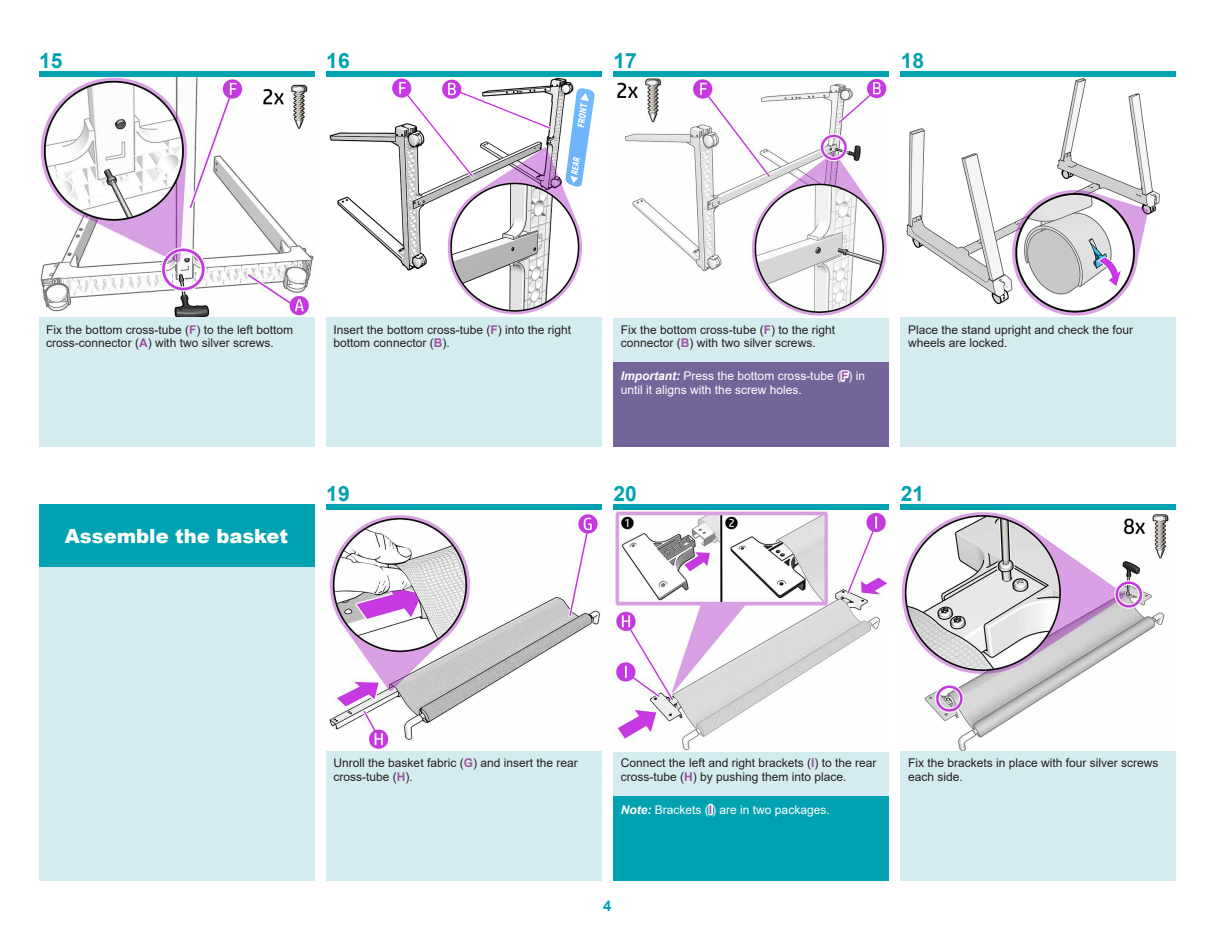
<style>
.page{position:relative;width:1215px;height:945px;background:#fff}
.page>*{position:absolute;margin:0;border:0;box-sizing:border-box;transform-origin:0 0}
.Step_Number{font:700 21px "Arial";color:#00a2b1}
.Q36_Headers{font:900 19.5px "Arial";color:#fff}
.Subheader{font:700 15px "Arial";color:#00a2b1}
.First_Page_Fine{font:12px/13.5px "Arial";color:#231f20}
.First_Page_Fine-2{font:12px/13.5px "Arial";color:#fff}
.s1{font-weight:700;color:#a053a0}
.s2{font-weight:700;font-style:italic}
.s3{font-weight:700}
</style>
<div class="page">
<div style="left:614px;top:318px;width:275px;height:129px;background:#d4ecf0"></div>
<div style="left:614px;top:363px;width:275px;height:84px;background:#736599"></div>
<img style="left:39px;top:77px;width:275px;height:241px">
<img style="left:326px;top:77px;width:275px;height:241px">
<img style="left:617px;top:77px;width:271px;height:239px">
<img style="left:901px;top:78px;width:275px;height:240px">
<div style="left:39px;top:71px;width:275px;height:6px;background:#00a2b1"></div>
<div style="left:39px;top:318px;width:275px;height:129px;background:#d4ecf0"></div>
<div style="left:326px;top:318px;width:275px;height:129px;background:#d4ecf0"></div>
<div style="left:901px;top:318px;width:275px;height:129px;background:#d4ecf0"></div>
<div style="left:326px;top:71px;width:275px;height:6px;background:#00a2b1"></div>
<img style="left:326px;top:510px;width:274px;height:240px">
<div style="left:326px;top:751px;width:275px;height:129px;background:#d4ecf0"></div>
<div style="left:326px;top:504px;width:275px;height:6px;background:#00a2b1"></div>
<div style="left:614px;top:71px;width:275px;height:6px;background:#00a2b1"></div>
<div style="left:614px;top:751px;width:275px;height:129px;background:#d4ecf0"></div>
<div style="left:614px;top:796px;width:275px;height:84px;background:#00a2b1"></div>
<img style="left:614px;top:510px;width:275px;height:241px">
<div style="left:614px;top:504px;width:275px;height:6px;background:#00a2b1"></div>
<div style="left:901px;top:71px;width:275px;height:6px;background:#00a2b1"></div>
<img style="left:901px;top:510px;width:268px;height:241px">
<div style="left:901px;top:751px;width:275px;height:129px;background:#d4ecf0"></div>
<div style="left:901px;top:504px;width:275px;height:6px;background:#00a2b1"></div>
<div style="left:39px;top:504px;width:275px;height:63px;background:#00a2b1"></div>
<div style="left:39px;top:567px;width:275px;height:313px;background:#d4ecf0"></div>
<p class="Step_Number" style="left:39px;top:46px;width:25px">15</p>
<p class="Step_Number" style="left:326px;top:46px;width:25px">16</p>
<p class="Step_Number" style="left:614px;top:46px;width:25px">17</p>
<p class="Step_Number" style="left:901px;top:46px;width:25px">18</p>
<p class="First_Page_Fine" style="left:46px;top:323px;width:248px">Fix the bottom cross-tube (<span class="s1">F</span>) to the left bottom cross-connector (<span class="s1">A</span>) with two silver screws.</p>
<p class="First_Page_Fine" style="left:334px;top:323px;width:239px">Insert the bottom cross-tube (<span class="s1">F</span>) into the right bottom connector (<span class="s1">B</span>).</p>
<p class="First_Page_Fine" style="left:621px;top:323px;width:216px">Fix the bottom cross-tube (<span class="s1">F</span>) to the right connector (<span class="s1">B</span>) with two silver screws.</p>
<p class="First_Page_Fine-2" style="left:621px;top:369px;width:246px"><span class="s2">Important:</span> Press the bottom cross-tube (<span class="s3">F</span>) in until it aligns with the screw holes.</p>
<p class="First_Page_Fine" style="left:908px;top:323px;width:226px">Place the stand upright and check the four wheels are locked.</p>
<p class="Step_Number" style="left:326px;top:479px;width:25px">19</p>
<p class="Step_Number" style="left:614px;top:479px;width:25px">20</p>
<p class="Step_Number" style="left:901px;top:479px;width:25px">21</p>
<p class="Q36_Headers" style="left:65px;top:522px;width:225px">Assemble the basket</p>
<p class="First_Page_Fine" style="left:334px;top:756px;width:246px">Unroll the basket fabric (<span class="s1">G</span>) and insert the rear cross-tube (<span class="s1">H</span>).</p>
<p class="First_Page_Fine" style="left:621px;top:756px;width:257px">Connect the left and right brackets (<span class="s1">I</span>) to the rear cross-tube (<span class="s1">H</span>) by pushing them into place.</p>
<p class="First_Page_Fine-2" style="left:621px;top:803px;width:210px"><span class="s2">Note:</span> Brackets (<span class="s3">I</span>) are in two packages.</p>
<p class="First_Page_Fine" style="left:908px;top:756px;width:252px">Fix the brackets in place with four silver screws each side.</p>
<p class="Subheader" style="left:603px;top:896px;width:10px">4</p>
</div>
